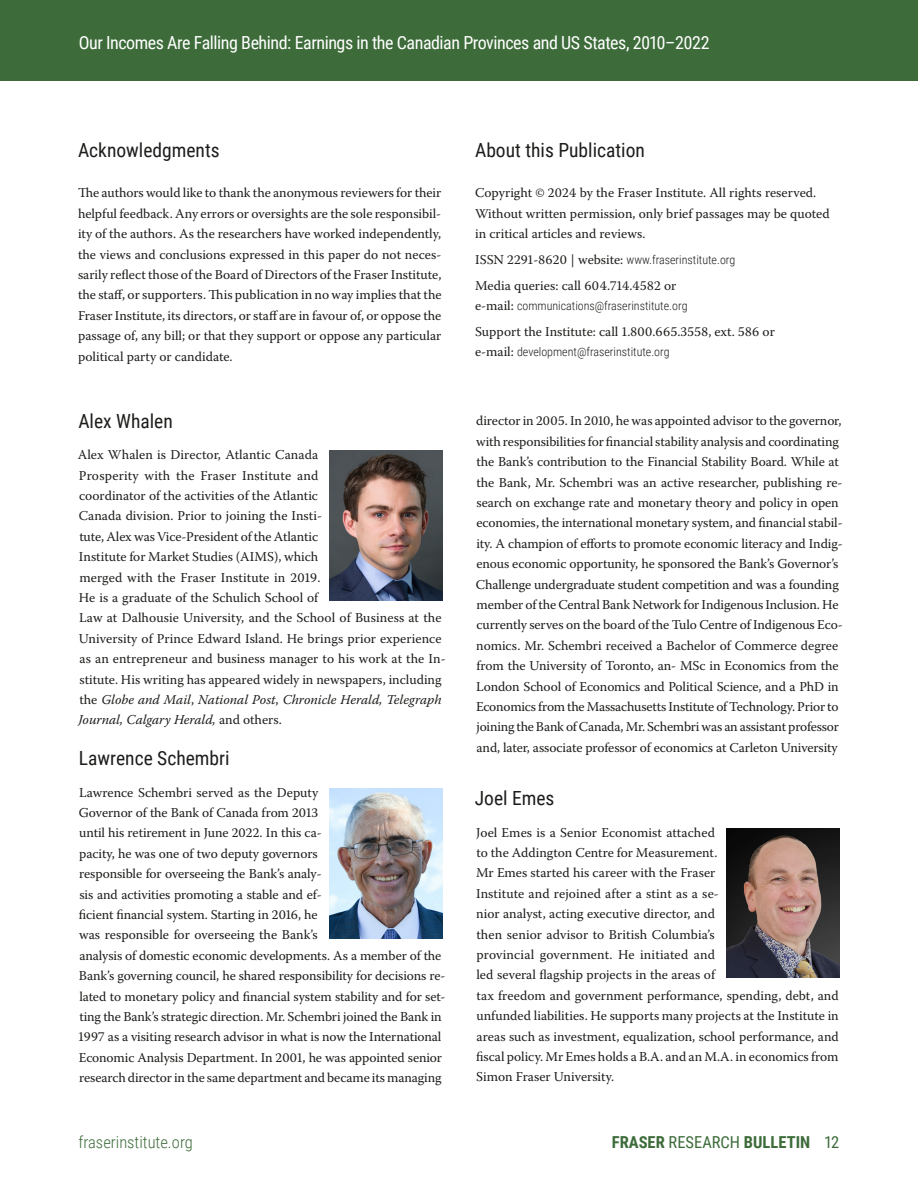
<style>
.page{position:relative;width:918px;height:1188px;background:#fff}
.page>*{position:absolute;margin:0;border:0;box-sizing:border-box;transform-origin:0 0}
.t1{font:19.5px "Roboto Condensed";color:#1d1d1b}
.t2{font:18px "Roboto Condensed";letter-spacing:-.025em;color:#fff}
.t3{font:700 16.5px "Roboto Condensed";color:#3d6c3a}
.t4{font:300 16.5px "Roboto Condensed";color:#3d6c3a}
.t5{font:13.5px/20.4px "Warnock Pro";color:#1d1d1b}
.t6{font:300 12px "Roboto Condensed";color:#1d1d1b}
.s1{font-style:italic}
.s2{font-family:"Warnock Pro";font-weight:400;font-size:13.5px}
.s3{font-weight:400}
</style>
<div class="page">
<div style="left:0;top:0;width:918px;height:81px;background:#3d6c3a"></div>
<img style="left:330px;top:451px;width:112px;height:150px">
<img style="left:727px;top:828px;width:112px;height:150px">
<img style="left:330px;top:789px;width:112px;height:150px">
<h2 class="t2" style="left:79px;top:30px;width:632px">Our Incomes Are Falling Behind: Earnings in the Canadian Provinces and US States, 2010–2022</h2>
<h1 class="t1" style="left:78px;top:137px;width:143px">Acknowledgments</h1>
<p class="t5" style="left:78px;top:183px;width:365px;text-align:justify">The authors would like to thank the anonymous reviewers for their helpful feedback. Any errors or oversights are the sole responsibil&shy;ity of the authors. As the researchers have worked independently, the views and conclusions expressed in this paper do not neces&shy;sarily reflect those of the Board of Directors of the Fraser Institute, the staff, or supporters. This publication in no way implies that the Fraser Institute, its directors, or staff are in favour of, or oppose the passage of, any bill; or that they support or oppose any particular political party or candidate.</p>
<h1 class="t1" style="left:78px;top:407px;width:96px">Alex Whalen</h1>
<p class="t5" style="left:78px;top:444px;width:369px">Alex Whalen is Director, Atlantic Canada<br>Prosperity with the Fraser Institute and<br>coordinator of the activities of the Atlantic<br>Canada division. Prior to joining the Insti-<br>tute, Alex was Vice-President of the Atlantic<br>Institute for Market Studies (AIMS), which<br>merged with the Fraser Institute in 2019.<br>He is a graduate of the Schulich School of<br>Law at Dalhousie University, and the School of Business at the University of Prince Edward Island. He brings prior experience as an entrepreneur and business manager to his work at the In&shy;stitute. His writing has appeared widely in newspapers, including the <span class="s1">Globe and Mail</span>, <span class="s1">National Post</span>, <span class="s1">Chronicle Herald, Telegraph Journal, Calgary Herald,</span> and others.</p>
<h1 class="t1" style="left:79px;top:744px;width:152px">Lawrence Schembri</h1>
<p class="t5" style="left:79px;top:782px;width:368px">Lawrence Schembri served as the Deputy<br>Governor of the Bank of Canada from 2013<br>until his retirement in June 2022. In this ca-<br>pacity, he was one of two deputy governors<br>responsible for overseeing the Bank’s analy-<br>sis and activities promoting a stable and ef-<br>ficient financial system. Starting in 2016, he<br>was responsible for overseeing the Bank’s<br>analysis of domestic economic developments. As a member of the Bank’s governing council, he shared responsibility for decisions re&shy;lated to monetary policy and financial system stability and for set&shy;ting the Bank’s strategic direction. Mr. Schembri joined the Bank in 1997 as a visiting research advisor in what is now the International Economic Analysis Department. In 2001, he was appointed senior research director in the same department and became its managing</p>
<h1 class="t1" style="left:475px;top:137px;width:171px">About this Publication</h1>
<p class="t5" style="left:475px;top:183px;width:356px">Copyright © 2024 by the Fraser Institute. All rights reserved.<br>Without written permission, only brief passages may be quoted in critical articles and reviews.</p>
<p class="t6" style="left:475px;top:251px;width:262px"><span class="s2">ISSN 2291-8620 | website:</span> www.fraserinstitute.org</p>
<p class="t5" style="left:475px;top:275px;width:203px">Media queries: call 604.714.4582 or</p>
<p class="t6" style="left:475px;top:298px;width:214px"><span class="s2">e-mail:</span> communications@fraserinstitute.org</p>
<p class="t5" style="left:475px;top:321px;width:301px">Support the Institute: call 1.800.665.3558, ext. 586 or</p>
<p class="t6" style="left:475px;top:344px;width:196px"><span class="s2">e-mail:</span> development@fraserinstitute.org</p>
<p class="t5" style="left:476px;top:411px;width:368px">director in 2005. In 2010, he was appointed advisor to the governor, with responsibilities for financial stability analysis and coordinating the Bank’s contribution to the Financial Stability Board. While at the Bank, Mr. Schembri was an active researcher, publishing re&shy;search on exchange rate and monetary theory and policy in open economies, the international monetary system, and financial stabil&shy;ity. A champion of efforts to promote economic literacy and Indig&shy;enous economic opportunity, he sponsored the Bank’s Governor’s Challenge undergraduate student competition and was a founding member of the Central Bank Network for Indigenous Inclusion. He currently serves on the board of the Tulo Centre of Indigenous Eco&shy;nomics. Mr. Schembri received a Bachelor of Commerce degree from the University of Toronto, an‑ MSc in Economics from the London School of Economics and Political Science, and a PhD in Economics from the Massachusetts Institute of Technology. Prior to joining the Bank of Canada, Mr. Schembri was an assistant professor and, later, associate professor of economics at Carleton University</p>
<h1 class="t1" style="left:475px;top:784px;width:81px">Joel Emes</h1>
<p class="t5" style="left:476px;top:822px;width:364px">Joel Emes is a Senior Economist attached<br>to the Addington Centre for Measurement.<br>Mr Emes started his career with the Fraser<br>Institute and rejoined after a stint as a se-<br>nior analyst, acting executive director, and<br>then senior advisor to British Columbia’s<br>provincial government. He initiated and<br>led several flagship projects in the areas of<br>tax freedom and government performance, spending, debt, and unfunded liabilities. He supports many projects at the Institute in areas such as investment, equalization, school performance, and fiscal policy. Mr Emes holds a B.A. and an M.A. in economics from Simon Fraser University.</p>
<p class="t4" style="left:79px;top:1130px;width:116px">fraserinstitute.org</p>
<p class="t3" style="left:612px;top:1130px;width:229px">FRASER <span class="s3">RESEARCH</span> BULLETIN <span class="s3">12</span></p>
</div>
